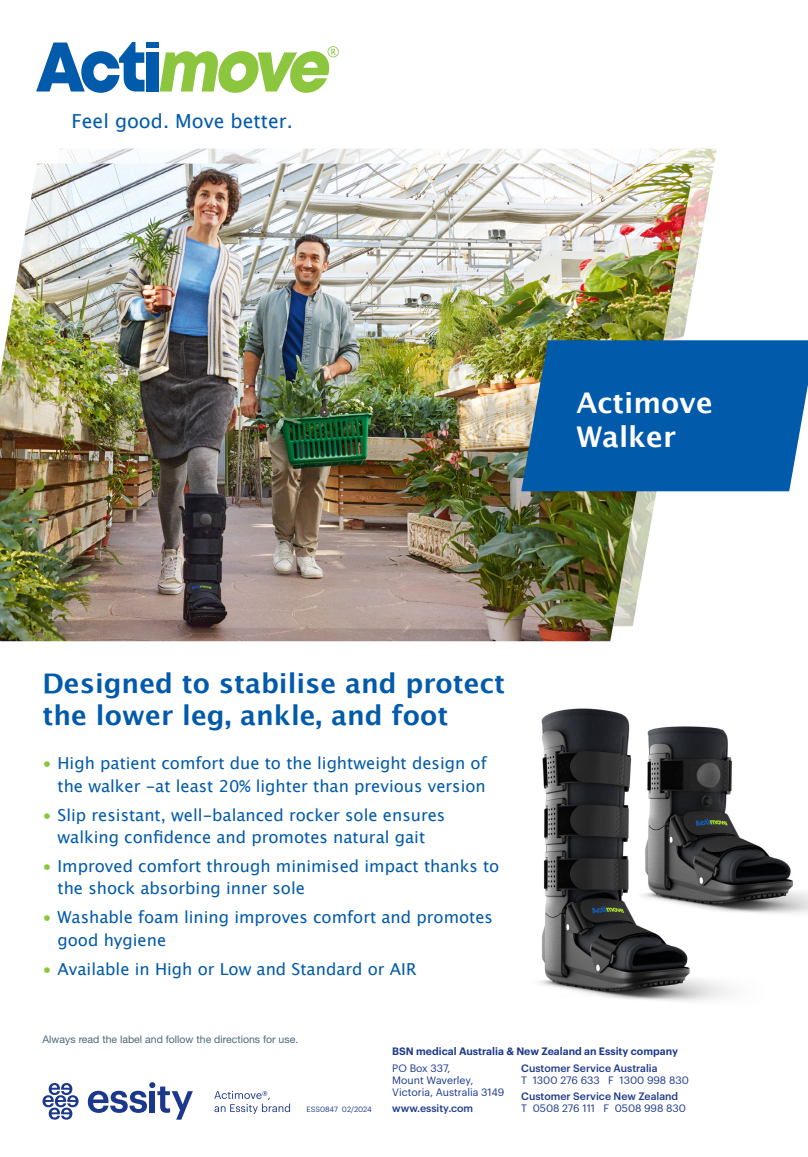
<style>
.page{position:relative;width:808px;height:1157px;background:#fff}
.page>*{position:absolute;margin:0;border:0;box-sizing:border-box;transform-origin:0 0}
.t1{font:700 28.5px/34.2px "Lucida Grande";color:#fff}
.t2{font:700 27px/32.4px "Lucida Grande";color:#015aaa}
.t3{font:19.35px "Lucida Grande";color:#015aaa}
.t4{font:16.5px/22.5px "Lucida Grande";color:#015aaa}
.t5{font:500 10.5px/12px "Graphik";color:#1b388c}
.t6{font:10.5px/12px "Graphik";color:#1b388c}
.t7{font:10.5px "Helvetica Neue LT Std";color:#4d6a78}
.t8{font:600 10.5px "Graphik";color:#1b388c}
.t9{font:7.5px "Graphik";letter-spacing:-.005em;color:#1b388c}
.s1{color:#8bc63e}
.s2{font-weight:400}
</style>
<div class="page">
<img style="left:37px;top:149px;width:680px;height:343px">
<img style="left:539px;top:708px;width:192px;height:293px">
<svg style="left:36px;top:43px;width:109px;height:50px"></svg>
<svg style="left:160px;top:46px;width:179px;height:47px"></svg>
<div style="left:146px;top:52px;width:12px;height:40px;background:#015aaa"></div>
<div style="left:146px;top:43px;width:12px;height:5px;background:#015aaa"></div>
<svg style="left:88px;top:1082px;width:105px;height:37px"></svg>
<svg style="left:43px;top:1083px;width:36px;height:36px"></svg>
<svg style="left:214px;top:1090px;width:76px;height:24px"></svg>
<img style="left:638px;top:721px;width:170px;height:201px">
<img style="left:0;top:164px;width:694px;height:477px">
<svg style="left:521px;top:340px;width:287px;height:151px;background:#0f61a8"></svg>
<p class="t3" style="left:71px;top:110px;width:223px">Feel good. Move better.</p>
<p class="t1" style="left:576px;top:385px;width:138px">Actimove<br>Walker</p>
<p class="t2" style="left:43px;top:666px;width:464px">Designed to stabilise and protect the lower leg, ankle, and foot</p>
<p class="t4" style="left:43px;top:752px;width:446px;text-align:right"><span class="s1">•</span> High patient comfort due to the lightweight design of the walker -at least 20% lighter than previous version</p>
<p class="t4" style="left:43px;top:803px;width:404px;text-align:center"><span class="s1">•</span> Slip resistant, well-balanced rocker sole ensures walking confidence and promotes natural gait</p>
<p class="t4" style="left:58px;top:855px;width:443px;text-indent:-15px"><span class="s1">•</span> Improved comfort through minimised impact thanks to the shock absorbing inner sole</p>
<p class="t4" style="left:58px;top:906px;width:437px;text-indent:-15px"><span class="s1">•</span> Washable foam lining improves comfort and promotes good hygiene</p>
<p class="t4" style="left:43px;top:957px;width:375px"><span class="s1">•</span> Available in High or Low and Standard or AIR</p>
<p class="t7" style="left:43px;top:1033px;width:257px">Always read the label and follow the directions for use.</p>
<p class="t9" style="left:306px;top:1103px;width:67px">ESS0847 02/2024</p>
<p class="t8" style="left:392px;top:1042px;width:287px">BSN medical Australia &amp; New Zealand an Essity company</p>
<p class="t6" style="left:392px;top:1061px;width:114px">PO Box 337,<br>Mount Waverley,<br>Victoria, Australia 3149</p>
<p class="t5" style="left:392px;top:1101px;width:82px">www.essity.com</p>
<p class="t5" style="left:521px;top:1061px;width:138px">Customer Service Australia</p>
<p class="t6" style="left:521px;top:1073px;width:169px">T 1300 276 633 F 1300 998 830</p>
<p class="t5" style="left:521px;top:1089px;width:166px">Customer Service New Zealand<br><span class="s2">T 0508 276 111 F 0508 998 830</span></p>
</div>
